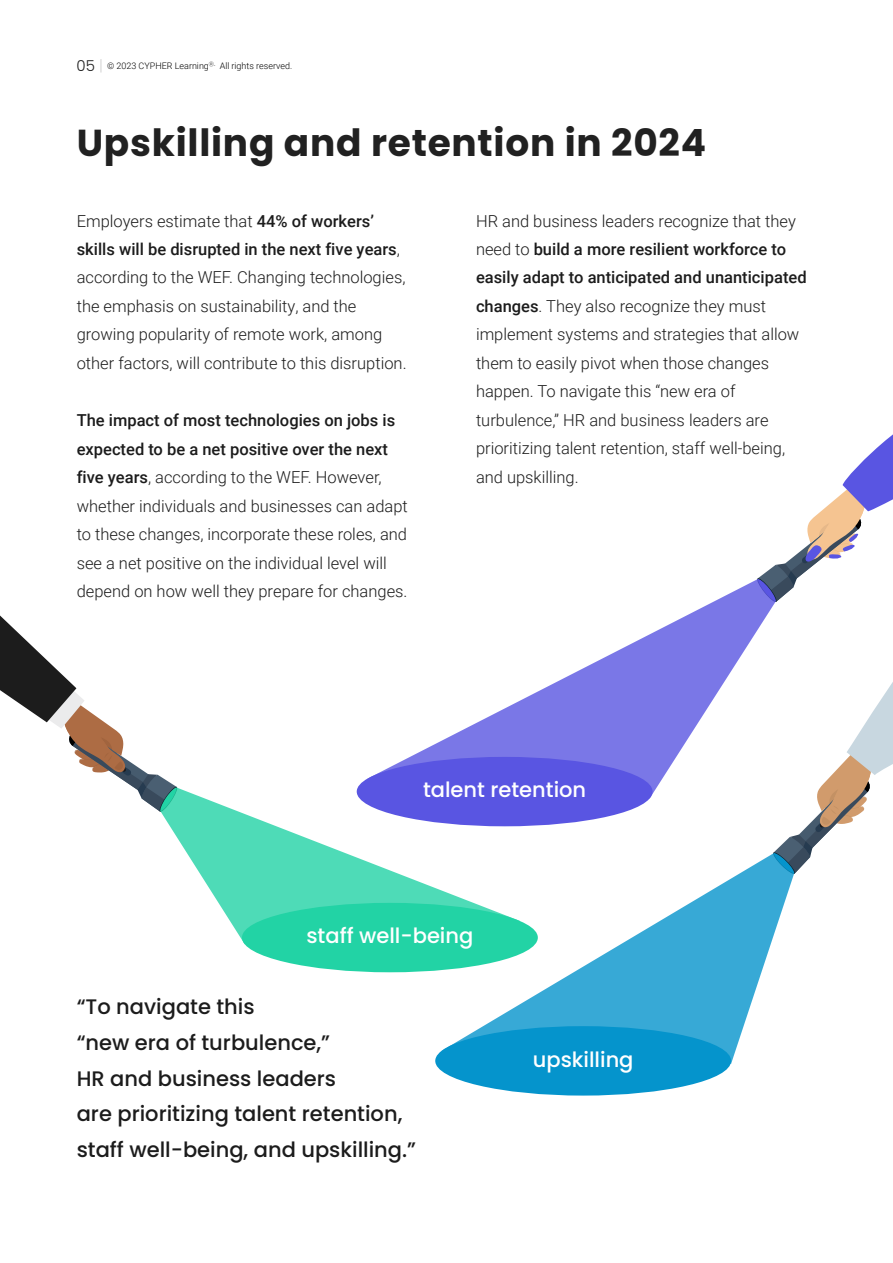
<style>
.page{position:relative;width:893px;height:1263px;background:#fff}
.page>*{position:absolute;margin:0;border:0;box-sizing:border-box;transform-origin:0 0}
.t1{font:700 37.5px "Poppins";letter-spacing:.02em;color:#212121}
.t2{font:500 21px/35.5px "Poppins";color:#1c1c1c}
.t3{font:500 21px "Poppins";color:#fff}
.t4{font:300 16.5px/28.5px "Roboto";color:#1c1c1c}
.t5{font:300 9px "Roboto";color:#000}
.s1{font-family:"Poppins";font-size:15px;color:#212121}
.s2{font-family:"Poppins";font-size:15px;color:rgb(33 33 33/.2)}
.s3{font-weight:500}
</style>
<div class="page">
<svg style="left:0;top:615px;width:177px;height:197px"></svg>
<svg style="left:757px;top:434px;width:136px;height:168px"></svg>
<svg style="left:773px;top:682px;width:120px;height:192px"></svg>
<svg style="left:445px;top:853px;width:349px;height:211px"></svg>
<svg style="left:160px;top:787px;width:360px;height:156px"></svg>
<svg style="left:367px;top:579px;width:409px;height:219px"></svg>
<div style="left:357px;top:757px;width:296px;height:69px;background:#5955e2;border-radius:50%"></div>
<div style="left:242px;top:903px;width:296px;height:69px;background:#22d3a5;border-radius:50%"></div>
<div style="left:435px;top:1026px;width:296px;height:69px;background:#0594cc;border-radius:50%"></div>
<p class="t5" style="left:76px;top:60px;width:217px"><span class="s1">05</span> <span class="s2">|</span> © 2023 CYPHER Learning<sup>Ⓡ.</sup> All rights reserved.</p>
<h1 class="t1" style="left:77px;top:121px;width:631px">Upskilling and retention in 2024</h1>
<p class="t4" style="left:77px;top:206px;width:331px">Employers estimate that <span class="s3">44% of workers’ skills will be disrupted in the next five years</span>, according to the WEF. Changing technologies, the emphasis on sustainability, and the growing popularity of remote work, among other factors, will contribute to this disruption.</p>
<p class="t4" style="left:77px;top:405px;width:333px"><span class="s3">The impact of most technologies on jobs is expected to be a net positive over the next five years</span>, according to the WEF. However, whether individuals and businesses can adapt to these changes, incorporate these roles, and see a net positive on the individual level will depend on how well they prepare for changes.</p>
<p class="t4" style="left:476px;top:206px;width:332px">HR and business leaders recognize that they need to <span class="s3">build a more resilient workforce to easily adapt to anticipated and unanticipated changes</span>. They also recognize they must implement systems and strategies that allow them to easily pivot when those changes happen. To navigate this “new era of turbulence,” HR and business leaders are prioritizing talent retention, staff well-being, and upskilling.</p>
<p class="t3" style="left:423px;top:778px;width:165px">talent retention</p>
<p class="t3" style="left:306px;top:924px;width:168px">staff well-being</p>
<p class="t2" style="left:77px;top:989px;width:341px">“To navigate this<br>“new era of turbulence,”<br>HR and business leaders<br>are prioritizing talent retention, staff well-being, and upskilling.”</p>
<p class="t3" style="left:533px;top:1047px;width:102px">upskilling</p>
</div>
